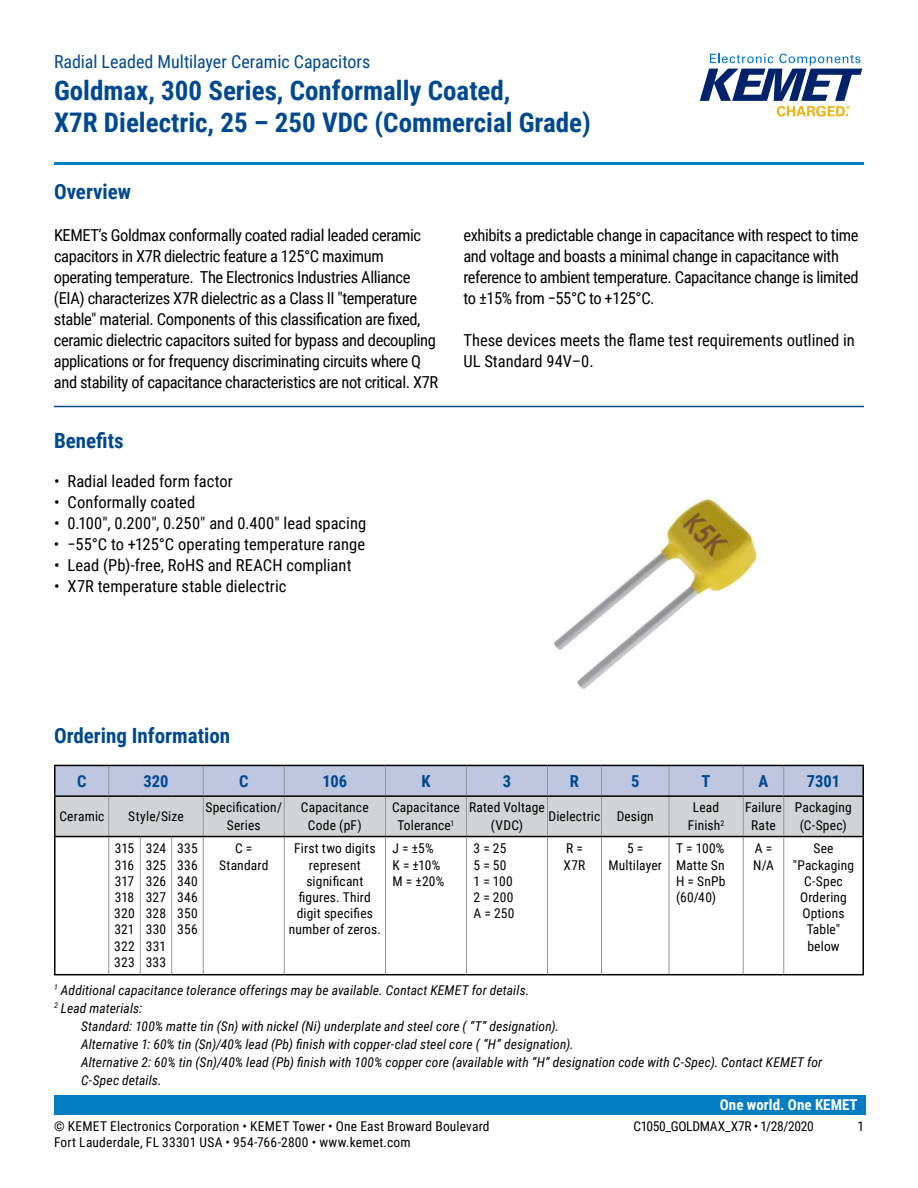
<style>
.page{position:relative;width:918px;height:1188px;background:#fff}
.page>*{position:absolute;margin:0;border:0;box-sizing:border-box;transform-origin:0 0}
.t1{font:700 27px/32.4px "Roboto Condensed";color:#004990}
.t2{font:700 21px "Roboto Condensed";color:#004990}
.t3{font:18px "Roboto Condensed";letter-spacing:-.005em;color:#004990}
.t4{font:16.5px/21px "Roboto Condensed";letter-spacing:-.025em;color:#000}
.t5{font:16.5px/21px "Roboto Condensed";color:#000}
.t6{font:16.5px "Roboto Condensed";letter-spacing:.005em;color:#000}
.t7{font:700 16.5px "Roboto Condensed";color:#004990}
.t8{font:700 15px "Roboto Condensed";color:#fff}
.t9{font:13.5px/16.2px "Roboto Condensed";letter-spacing:.015em;color:#000;text-align:center}
.t10{font:italic 13.5px/18px "Roboto Condensed";letter-spacing:.01em;color:#000}
.t11{font:13.5px "Roboto Condensed";letter-spacing:-.025em;color:#000}
</style>
<div class="page">
<svg style="left:700px;top:54px;width:162px;height:63px"></svg>
<hr style="left:54px;top:162px;width:810px;height:3px;background:#007dc3">
<div style="left:54px;top:1095px;width:811px;height:20px;background:#007dc3"></div>
<hr style="left:54px;top:406px;width:810px;height:1px;background:#004990">
<hr style="left:108px;top:837px;width:1px;height:137px;background:#939598">
<hr style="left:140px;top:837px;width:1px;height:137px;background:#939598">
<hr style="left:171px;top:837px;width:1px;height:137px;background:#939598">
<hr style="left:203px;top:837px;width:1px;height:137px;background:#939598">
<hr style="left:284px;top:837px;width:1px;height:137px;background:#939598">
<hr style="left:547px;top:837px;width:1px;height:137px;background:#939598">
<hr style="left:601px;top:837px;width:1px;height:137px;background:#939598">
<hr style="left:669px;top:837px;width:1px;height:137px;background:#939598">
<hr style="left:743px;top:837px;width:1px;height:137px;background:#939598">
<hr style="left:54px;top:797px;width:2px;height:39px;background:#000">
<hr style="left:862px;top:797px;width:2px;height:39px;background:#000">
<hr style="left:54px;top:836px;width:55px;height:1px;background:#000">
<hr style="left:54px;top:837px;width:2px;height:137px;background:#000">
<hr style="left:54px;top:974px;width:55px;height:1px;background:#000">
<hr style="left:109px;top:974px;width:31px;height:1px;background:#000">
<hr style="left:140px;top:974px;width:32px;height:1px;background:#000">
<hr style="left:172px;top:974px;width:31px;height:1px;background:#000">
<hr style="left:203px;top:974px;width:81px;height:1px;background:#000">
<hr style="left:284px;top:974px;width:102px;height:1px;background:#000">
<hr style="left:466px;top:974px;width:82px;height:1px;background:#000">
<hr style="left:548px;top:974px;width:54px;height:1px;background:#000">
<hr style="left:602px;top:974px;width:67px;height:1px;background:#000">
<hr style="left:669px;top:974px;width:74px;height:1px;background:#000">
<hr style="left:743px;top:974px;width:41px;height:1px;background:#000">
<hr style="left:54px;top:765px;width:55px;height:1px;background:#000">
<hr style="left:54px;top:766px;width:2px;height:29px;background:#000">
<hr style="left:784px;top:765px;width:80px;height:1px;background:#000">
<hr style="left:862px;top:766px;width:2px;height:29px;background:#000">
<hr style="left:54px;top:795px;width:55px;height:2px;background:#000">
<hr style="left:784px;top:795px;width:80px;height:2px;background:#000">
<svg style="left:55px;top:765px;width:808px;height:72px;background:#bdc1cc"></svg>
<hr style="left:386px;top:836px;width:80px;height:1px;background:#000">
<hr style="left:386px;top:974px;width:80px;height:1px;background:#000">
<hr style="left:385px;top:837px;width:1px;height:137px;background:#939598">
<hr style="left:466px;top:837px;width:1px;height:137px;background:#939598">
<hr style="left:784px;top:836px;width:80px;height:1px;background:#000">
<hr style="left:862px;top:837px;width:2px;height:137px;background:#000">
<hr style="left:784px;top:974px;width:80px;height:1px;background:#000">
<hr style="left:783px;top:837px;width:1px;height:137px;background:#939598">
<img style="left:553px;top:499px;width:205px;height:191px">
<p class="t3" style="left:54px;top:48px;width:318px">Radial Leaded Multilayer Ceramic Capacitors</p>
<h1 class="t1" style="left:54px;top:73px;width:538px">Goldmax, 300 Series, Conformally Coated,<br>X7R Dielectric, 25 – 250 VDC (Commercial Grade)</h1>
<p class="t2" style="left:54px;top:177px;width:79px">Overview</p>
<p class="t4" style="left:54px;top:224px;width:386px">KEMET’s Goldmax conformally coated radial leaded ceramic capacitors in X7R dielectric feature a 125°C maximum operating temperature. The Electronics Industries Alliance (EIA) characterizes X7R dielectric as a Class II "temperature stable" material. Components of this classification are fixed, ceramic dielectric capacitors suited for bypass and decoupling applications or for frequency discriminating circuits where Q and stability of capacitance characteristics are not critical. X7R</p>
<p class="t4" style="left:463px;top:224px;width:397px">exhibits a predictable change in capacitance with respect to time and voltage and boasts a minimal change in capacitance with reference to ambient temperature. Capacitance change is limited to ±15% from −55°C to +125°C.</p>
<p class="t5" style="left:463px;top:329px;width:393px">These devices meets the flame test requirements outlined in<br>UL Standard 94V–0.</p>
<p class="t2" style="left:54px;top:426px;width:71px">Benefits</p>
<p class="t5" style="left:54px;top:470px;width:180px">• Radial leaded form factor</p>
<p class="t6" style="left:54px;top:490px;width:143px">• Conformally coated</p>
<p class="t5" style="left:54px;top:512px;width:314px">• 0.100", 0.200", 0.250" and 0.400" lead spacing</p>
<p class="t6" style="left:54px;top:532px;width:313px">• −55°C to +125°C operating temperature range</p>
<p class="t6" style="left:54px;top:553px;width:299px">• Lead (Pb)-free, RoHS and REACH compliant</p>
<p class="t6" style="left:54px;top:574px;width:234px">• X7R temperature stable dielectric</p>
<p class="t2" style="left:54px;top:720px;width:178px">Ordering Information</p>
<p class="t7" style="left:77px;top:770px;width:11px">C</p>
<p class="t7" style="left:143px;top:770px;width:27px">320</p>
<p class="t7" style="left:239px;top:770px;width:11px">C</p>
<p class="t7" style="left:323px;top:770px;width:26px">106</p>
<p class="t7" style="left:421px;top:770px;width:11px">K</p>
<p class="t7" style="left:503px;top:770px;width:10px">3</p>
<p class="t7" style="left:570px;top:770px;width:11px">R</p>
<p class="t7" style="left:631px;top:770px;width:10px">5</p>
<p class="t7" style="left:702px;top:770px;width:10px">T</p>
<p class="t7" style="left:759px;top:770px;width:11px">A</p>
<p class="t7" style="left:807px;top:770px;width:35px">7301</p>
<p class="t9" style="left:59px;top:808px;width:47px">Ceramic</p>
<p class="t9" style="left:128px;top:808px;width:57px">Style/Size</p>
<p class="t9" style="left:205px;top:798px;width:78px;line-height:18px">Specification/<br>Series</p>
<p class="t9" style="left:301px;top:798px;width:69px;line-height:18px">Capacitance<br>Code (pF)</p>
<p class="t9" style="left:392px;top:798px;width:69px;line-height:18px">Capacitance<br>Tolerance<sup>1</sup></p>
<p class="t9" style="left:469px;top:798px;width:77px;line-height:18px">Rated Voltage (VDC)</p>
<p class="t9" style="left:549px;top:808px;width:107px">Dielectric Design</p>
<p class="t9" style="left:688px;top:798px;width:38px;line-height:18px">Lead<br>Finish<sup>2</sup></p>
<p class="t9" style="left:745px;top:798px;width:38px;line-height:18px">Failure<br>Rate</p>
<p class="t9" style="left:795px;top:798px;width:58px;line-height:18px">Packaging (C-Spec)</p>
<p class="t9" style="left:114px;top:840px;width:22px;text-align:justify">315<br>316<br>317<br>318<br>320<br>321<br>322<br>323</p>
<p class="t9" style="left:146px;top:840px;width:22px;text-align:justify">324<br>325<br>326<br>327<br>328<br>330<br>331<br>333</p>
<p class="t9" style="left:177px;top:840px;width:22px;text-align:justify">335<br>336<br>340<br>346<br>350<br>356</p>
<p class="t9" style="left:219px;top:840px;width:51px">C =<br>Standard</p>
<p class="t9" style="left:289px;top:840px;width:94px">First two digits represent significant figures. Third digit specifies number of zeros.</p>
<p class="t9" style="left:393px;top:840px;width:53px;text-align:left">J = ±5%<br>K = ±10%<br>M = ±20%</p>
<p class="t9" style="left:474px;top:840px;width:42px;text-align:left">3 = 25<br>5 = 50<br>1 = 100<br>2 = 200<br>A = 250</p>
<p class="t9" style="left:564px;top:840px;width:23px;text-align:left">R =<br>X7R</p>
<p class="t9" style="left:608px;top:840px;width:55px">5 =<br>Multilayer</p>
<p class="t9" style="left:676px;top:840px;width:51px;text-align:justify">T = 100% Matte Sn H = SnPb (60/40)</p>
<p class="t9" style="left:753px;top:840px;width:22px;text-align:left">A =<br>N/A</p>
<p class="t9" style="left:793px;top:840px;width:63px">See "Packaging<br>C-Spec<br>Ordering<br>Options<br>Table" below</p>
<p class="t10" style="left:54px;top:980px;width:477px"><sup>1</sup> Additional capacitance tolerance offerings may be available. Contact KEMET for details.<br><sup>2</sup> Lead materials:</p>
<p class="t10" style="left:81px;top:1016px;width:743px">Standard: 100% matte tin (Sn) with nickel (Ni) underplate and steel core ( “T” designation).<br>Alternative 1: 60% tin (Sn)/40% lead (Pb) finish with copper-clad steel core ( “H” designation).<br>Alternative 2: 60% tin (Sn)/40% lead (Pb) finish with 100% copper core (available with “H” designation code with C-Spec). Contact KEMET for C-Spec details.</p>
<p class="t8" style="left:720px;top:1094px;width:139px">One world. One KEMET</p>
<p class="t9" style="left:54px;top:1117px;width:437px">© KEMET Electronics Corporation • KEMET Tower • One East Broward Boulevard</p>
<p class="t11" style="left:633px;top:1116px;width:182px">C1050_GOLDMAX_X7R • 1/28/2020</p>
<p class="t9" style="left:857px;top:1117px;width:8px">1</p>
<p class="t9" style="left:54px;top:1133px;width:358px">Fort Lauderdale, FL 33301 USA • 954-766-2800 • www.kemet.com</p>
</div>
